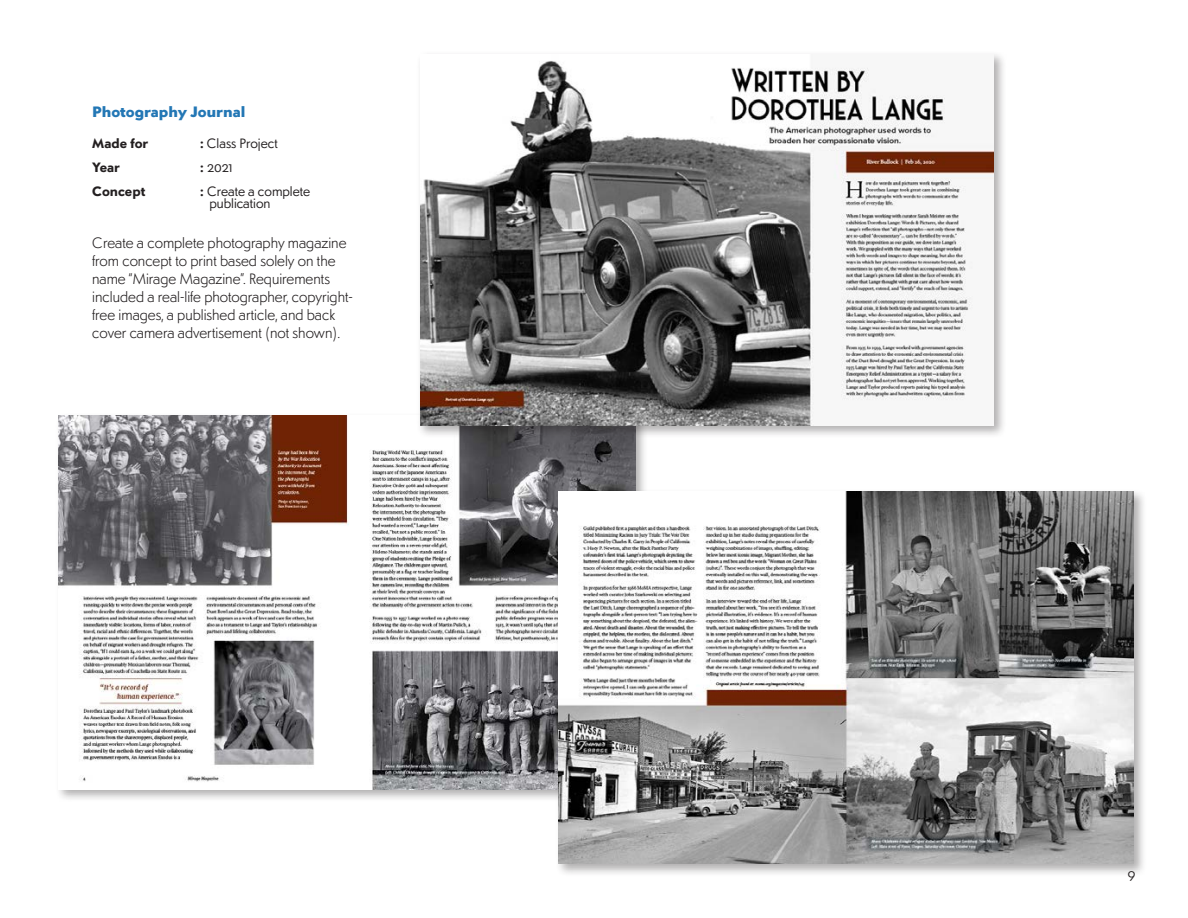
<style>
.page{position:relative;width:1188px;height:918px;background:#fff}
.page>*{position:absolute;margin:0;border:0;box-sizing:border-box;transform-origin:0 0}
.Body_Text_Drop_Caps{font:300 15px/18px "Sonar Sans";color:#231f20}
.Name_Project{font:900 15px "Sonar Sans";color:#2377b5}
.Box_Project{font:13.5px/12px "Sonar Sans";color:#231f20}
.Box_Project-2{font:700 13.5px "Sonar Sans";color:#231f20}
.s1{font-weight:700}
</style>
<div class="page">
<div style="left:55px;top:412px;width:593px;height:390px;background:#231f20;opacity:.35"></div>
<img style="left:58px;top:416px;width:577px;height:373px">
<div style="left:555px;top:488px;width:592px;height:389px;background:#231f20;opacity:.35"></div>
<img style="left:558px;top:491px;width:576px;height:373px">
<div style="left:417px;top:51px;width:590px;height:387px;background:#231f20;opacity:.35"></div>
<img style="left:420px;top:54px;width:574px;height:371px">
<p class="Name_Project" style="left:92px;top:100px;width:155px">Photography Journal</p>
<p class="Box_Project-2" style="left:92px;top:134px;width:58px">Made for</p>
<p class="Box_Project" style="left:200px;top:137px;width:79px"><span class="s1">:</span> Class Project</p>
<p class="Box_Project-2" style="left:92px;top:158px;width:29px">Year</p>
<p class="Box_Project" style="left:200px;top:161px;width:34px"><span class="s1">:</span> 2021</p>
<p class="Box_Project-2" style="left:92px;top:182px;width:55px">Concept</p>
<p class="Box_Project" style="left:209px;top:185px;width:102px;text-indent:-9px"><span class="s1">:</span> Create a complete publication</p>
<p class="Body_Text_Drop_Caps" style="left:92px;top:233px;width:262px">Create a complete photography magazine from concept to print based solely on the name “Mirage Magazine”. Requirements included a real-life photographer, copyright&shy;free images, a published article, and back cover camera advertisement (not shown).</p>
<p class="Box_Project" style="left:1128px;top:868px;width:9px">9</p>
</div>
